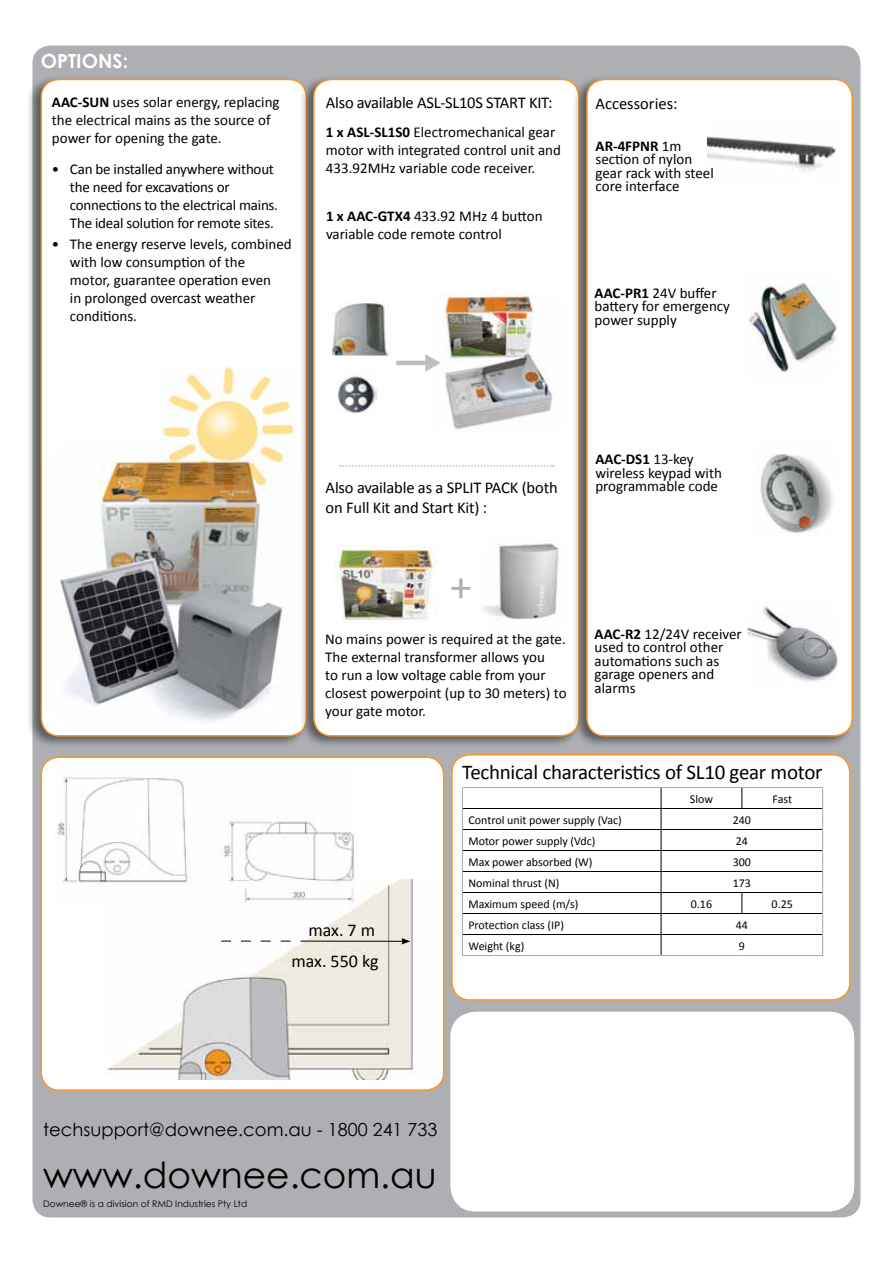
<style>
.page{position:relative;width:893px;height:1263px;background:#fff}
.page>*{position:absolute;margin:0;border:0;box-sizing:border-box;transform-origin:0 0}
.t1{font:45px "Calibri";color:#adafb2}
.t2{font:36px "Century Gothic";color:#000}
.t3{font:21px "Calibri";letter-spacing:-.015em;color:#000}
.t4{font:700 19.5px "Century Gothic Std";color:#fff}
.t5{font:18px "Century Gothic";color:#000}
.t6{font:18px/30.9px "Calibri";color:#000;text-align:right}
.t7{font:16.5px/19.8px "Calibri";letter-spacing:-.01em;color:#000}
.t8{font:15px/18px "Calibri";color:#000}
.t9{font:12px "Calibri";color:#000}
.t10{font:9px "Century Gothic";letter-spacing:.005em;color:#000}
.s1{font-weight:700}
</style>
<div class="page">
<div style="left:32px;top:46px;width:828px;height:1171px;background:#adafb2;border-radius:18px"></div>
<div style="left:26px;top:75px;width:283px;height:674px;background:#000;opacity:.48"></div>
<div style="left:41px;top:79px;width:265px;height:657px;background:#fff;border-radius:18px"></div>
<div style="left:299px;top:75px;width:283px;height:674px;background:#000;opacity:.48"></div>
<div style="left:314px;top:79px;width:265px;height:657px;background:#fff;border-radius:18px"></div>
<img style="left:332px;top:302px;width:57px;height:54px">
<img style="left:444px;top:293px;width:109px;height:137px">
<img style="left:337px;top:376px;width:40px;height:38px">
<svg style="left:396px;top:354px;width:45px;height:18px"></svg>
<div style="left:452px;top:755px;width:398px;height:245px;background:#fff;border-radius:18px"></div>
<div style="left:451px;top:754px;width:400px;height:247px;border:2px solid #f89728;border-radius:18px"></div>
<svg style="left:742px;top:788px;width:1px;height:20px"></svg>
<hr style="left:463px;top:808px;width:198px;height:1px;background:#000">
<hr style="left:661px;top:808px;width:81px;height:1px;background:#000">
<hr style="left:742px;top:808px;width:80px;height:1px;background:#000">
<hr style="left:463px;top:829px;width:198px;height:1px;background:#000">
<hr style="left:661px;top:829px;width:81px;height:1px;background:#000">
<hr style="left:742px;top:829px;width:80px;height:1px;background:#000">
<hr style="left:463px;top:850px;width:198px;height:1px;background:#000">
<hr style="left:661px;top:850px;width:81px;height:1px;background:#000">
<hr style="left:742px;top:850px;width:80px;height:1px;background:#000">
<hr style="left:463px;top:871px;width:198px;height:1px;background:#000">
<hr style="left:661px;top:871px;width:81px;height:1px;background:#000">
<hr style="left:742px;top:871px;width:80px;height:1px;background:#000">
<hr style="left:463px;top:892px;width:198px;height:1px;background:#000">
<hr style="left:661px;top:892px;width:81px;height:1px;background:#000">
<hr style="left:742px;top:892px;width:80px;height:1px;background:#000">
<svg style="left:742px;top:893px;width:1px;height:20px"></svg>
<hr style="left:463px;top:913px;width:198px;height:1px;background:#000">
<hr style="left:661px;top:913px;width:81px;height:1px;background:#000">
<hr style="left:742px;top:913px;width:80px;height:1px;background:#000">
<hr style="left:463px;top:934px;width:198px;height:1px;background:#000">
<hr style="left:661px;top:934px;width:81px;height:1px;background:#000">
<svg style="left:661px;top:788px;width:1px;height:167px"></svg>
<hr style="left:742px;top:934px;width:80px;height:1px;background:#000">
<hr style="left:462px;top:787px;width:199px;height:1px;background:#a7a9ac">
<hr style="left:661px;top:787px;width:81px;height:1px;background:#a7a9ac">
<hr style="left:742px;top:787px;width:81px;height:1px;background:#a7a9ac">
<svg style="left:462px;top:788px;width:1px;height:167px"></svg>
<svg style="left:822px;top:788px;width:1px;height:167px"></svg>
<hr style="left:462px;top:955px;width:199px;height:1px;background:#a7a9ac">
<hr style="left:661px;top:955px;width:81px;height:1px;background:#a7a9ac">
<hr style="left:742px;top:955px;width:81px;height:1px;background:#a7a9ac">
<div style="left:41px;top:757px;width:403px;height:333px;background:#fff;border-radius:18px"></div>
<div style="left:40px;top:756px;width:404px;height:335px;border:2px solid #f89728;border-radius:18px"></div>
<img style="left:334px;top:545px;width:103px;height:75px">
<img style="left:482px;top:543px;width:77px;height:77px">
<img style="left:107px;top:879px;width:334px;height:201px">
<img style="left:56px;top:772px;width:300px;height:132px">
<div style="left:450px;top:1012px;width:404px;height:199px;background:#fff;border-radius:26px"></div>
<svg style="left:340px;top:465px;width:214px;height:2px"></svg>
<hr style="left:310px;top:941px;width:94px;height:1px;background:#000">
<svg style="left:401px;top:938px;width:9px;height:6px"></svg>
<svg style="left:221px;top:941px;width:89px;height:1px"></svg>
<div style="left:572px;top:75px;width:283px;height:674px;background:#000;opacity:.48"></div>
<div style="left:587px;top:79px;width:265px;height:657px;background:#fff;border-radius:18px"></div>
<div style="left:586px;top:79px;width:267px;height:657px;border:2px solid #f89728;border-radius:18px"></div>
<img style="left:749px;top:283px;width:88px;height:90px">
<img style="left:760px;top:454px;width:73px;height:84px">
<img style="left:747px;top:605px;width:91px;height:77px">
<img style="left:708px;top:136px;width:128px;height:35px">
<img style="left:59px;top:439px;width:242px;height:289px">
<img style="left:160px;top:365px;width:136px;height:128px">
<div style="left:291px;top:953px;width:94px;height:19px;background:#efebe0"></div>
<h3 class="t4" style="left:41px;top:49px;width:89px">OPTIONS:</h3>
<p class="t8" style="left:52px;top:93px;width:229px"><span class="s1">AAC-SUN</span> uses solar energy, replacing the electrical mains as the source of power for opening the gate.</p>
<p class="t8" style="left:70px;top:160px;width:210px;text-indent:-18px">• Can be installed anywhere without the need for excavations or connections to the electrical mains.<br>The ideal solution for remote sites.</p>
<p class="t8" style="left:70px;top:235px;width:223px;text-indent:-18px">• The energy reserve levels, combined with low consumption of the<br>motor, guarantee operation even<br>in prolonged overcast weather conditions.</p>
<p class="t7" style="left:326px;top:93px;width:228px">Also available ASL-SL10S START KIT:</p>
<p class="t8" style="left:326px;top:124px;width:237px"><span class="s1">1 x ASL-SL1S0</span> Electromechanical gear motor with integrated control unit and<br>433.92MHz variable code receiver.</p>
<p class="t8" style="left:326px;top:208px;width:218px"><span class="s1">1 x AAC-GTX4</span> 433.92 MHz 4 button variable code remote control</p>
<p class="t7" style="left:596px;top:94px;width:83px">Accessories:</p>
<p class="t8" style="left:596px;top:139px;width:120px;line-height:13.5px"><span class="s1">AR-4FPNR</span> 1m section of nylon gear rack with steel core interface</p>
<p class="t8" style="left:595px;top:286px;width:137px;line-height:13.5px"><span class="s1">AAC-PR1</span> 24V buffer battery for emergency power supply</p>
<p class="t7" style="left:326px;top:478px;width:234px">Also available as a SPLIT PACK (both on Full Kit and Start Kit) :</p>
<h1 class="t1" style="left:450px;top:557px;width:24px">+</h1>
<p class="t8" style="left:325px;top:630px;width:243px">No mains power is required at the gate.<br>The external transformer allows you<br>to run a low voltage cable from your closest powerpoint (up to 30 meters) to your gate motor.</p>
<p class="t8" style="left:595px;top:453px;width:128px;line-height:13.5px"><span class="s1">AAC-DS1</span> 13-key wireless keypad with programmable code</p>
<p class="t8" style="left:595px;top:627px;width:149px;line-height:13.5px"><span class="s1">AAC-R2</span> 12/24V receiver used to control other automations such as garage openers and alarms</p>
<p class="t6" style="left:291px;top:914px;width:89px">max. 7 m max. 550 kg</p>
<h3 class="t3" style="left:462px;top:759px;width:362px">Technical characteristics of SL10 gear motor</h3>
<p class="t9" style="left:690px;top:791px;width:25px">Slow</p>
<p class="t9" style="left:772px;top:791px;width:21px">Fast</p>
<p class="t9" style="left:468px;top:812px;width:155px">Control unit power supply (Vac)</p>
<p class="t9" style="left:733px;top:812px;width:20px">240</p>
<p class="t9" style="left:468px;top:833px;width:129px">Motor power supply (Vdc)</p>
<p class="t9" style="left:736px;top:833px;width:14px">24</p>
<p class="t9" style="left:468px;top:854px;width:126px">Max power absorbed (W)</p>
<p class="t9" style="left:733px;top:854px;width:20px">300</p>
<p class="t9" style="left:468px;top:875px;width:93px">Nominal thrust (N)</p>
<p class="t9" style="left:733px;top:875px;width:20px">173</p>
<p class="t9" style="left:468px;top:896px;width:111px">Maximum speed (m/s)</p>
<p class="t9" style="left:691px;top:896px;width:23px">0.16</p>
<p class="t9" style="left:772px;top:896px;width:23px">0.25</p>
<p class="t9" style="left:468px;top:917px;width:97px">Protection class (IP)</p>
<p class="t9" style="left:736px;top:917px;width:14px">44</p>
<p class="t9" style="left:468px;top:938px;width:57px">Weight (kg)</p>
<p class="t9" style="left:739px;top:938px;width:8px">9</p>
<p class="t5" style="left:43px;top:1117px;width:396px">techsupport@downee.com.au - 1800 241 733</p>
<h2 class="t2" style="left:43px;top:1149px;width:395px">www.downee.com.au</h2>
<p class="t10" style="left:43px;top:1197px;width:206px">Downee® is a division of RMD Industries Pty Ltd</p>
</div>
